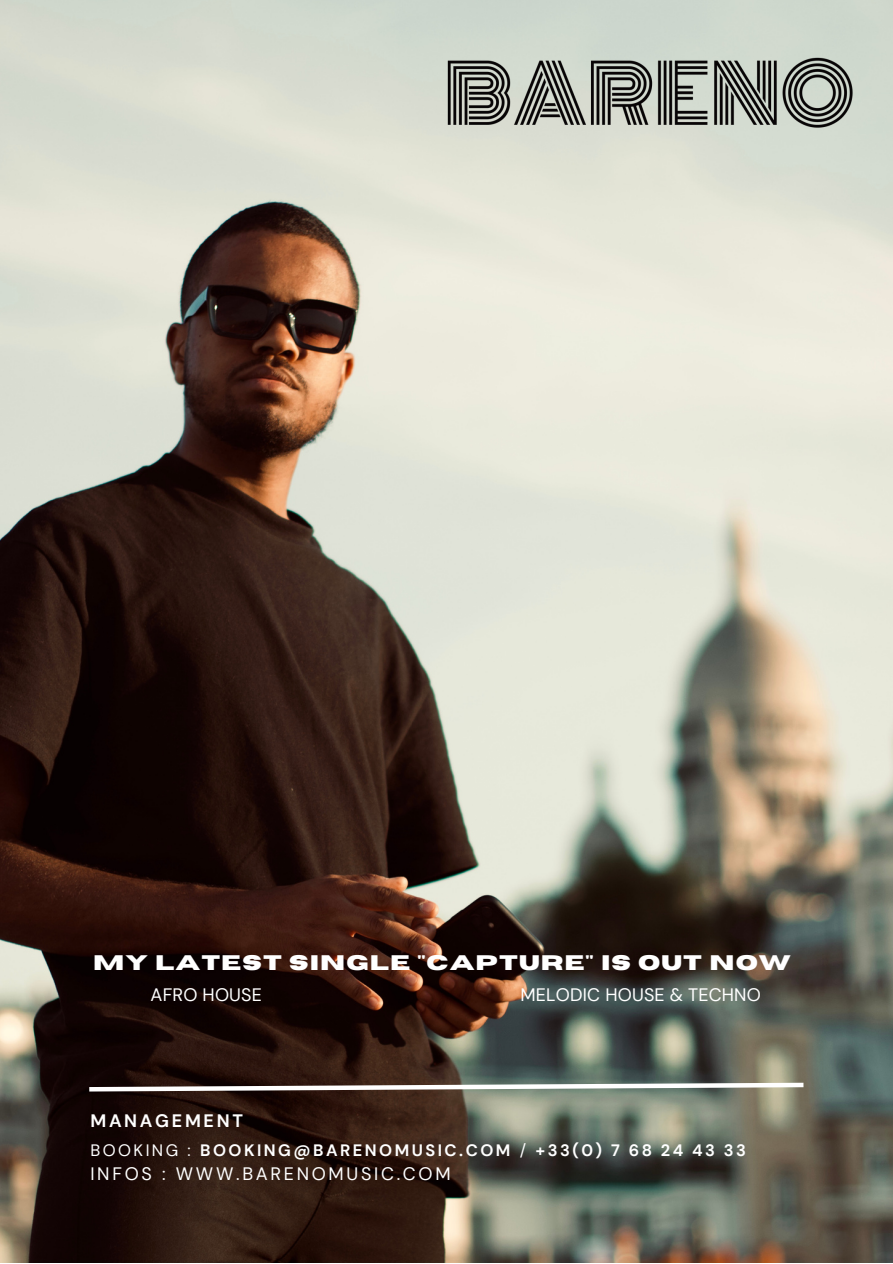
<style>
.page{position:relative;width:893px;height:1264px;background:#fff}
.page>*{position:absolute;margin:0;border:0;box-sizing:border-box;transform-origin:0 0}
.t1{font:700 21px "Horizon";letter-spacing:.05em;color:#fff}
.t2{font:18px "DM Sans";letter-spacing:.01em;color:#fff}
.t3{font:18px "DM Sans";letter-spacing:.15em;color:#fff}
.t4{font:700 18px "DM Sans";letter-spacing:.15em;color:#fff}
.t5{font:700 16.5px "DM Sans";letter-spacing:.15em;color:#fff}
.s1{font-weight:400}
</style>
<div class="page">
<img style="left:0;top:0;width:892px;height:1262px">
<img style="left:406px;top:0;width:486px;height:322px">
<svg style="left:85px;top:1080px;width:723px;height:13px"></svg>
<p class="t1" style="left:93px;top:952px;width:699px">MY LATEST SINGLE "CAPTURE" IS OUT NOW</p>
<p class="t2" style="left:151px;top:983px;width:113px">AFRO HOUSE</p>
<p class="t2" style="left:520px;top:983px;width:242px">MELODIC HOUSE &amp; TECHNO</p>
<p class="t4" style="left:90px;top:1109px;width:154px">MANAGEMENT</p>
<p class="t5" style="left:90px;top:1140px;width:657px"><span class="s1">BOOKING :</span> BOOKING@BARENOMUSIC.COM <span class="s1">/</span> +33(0) 7 68 24 43 33</p>
<p class="t3" style="left:90px;top:1162px;width:362px">INFOS : WWW.BARENOMUSIC.COM</p>
</div>
